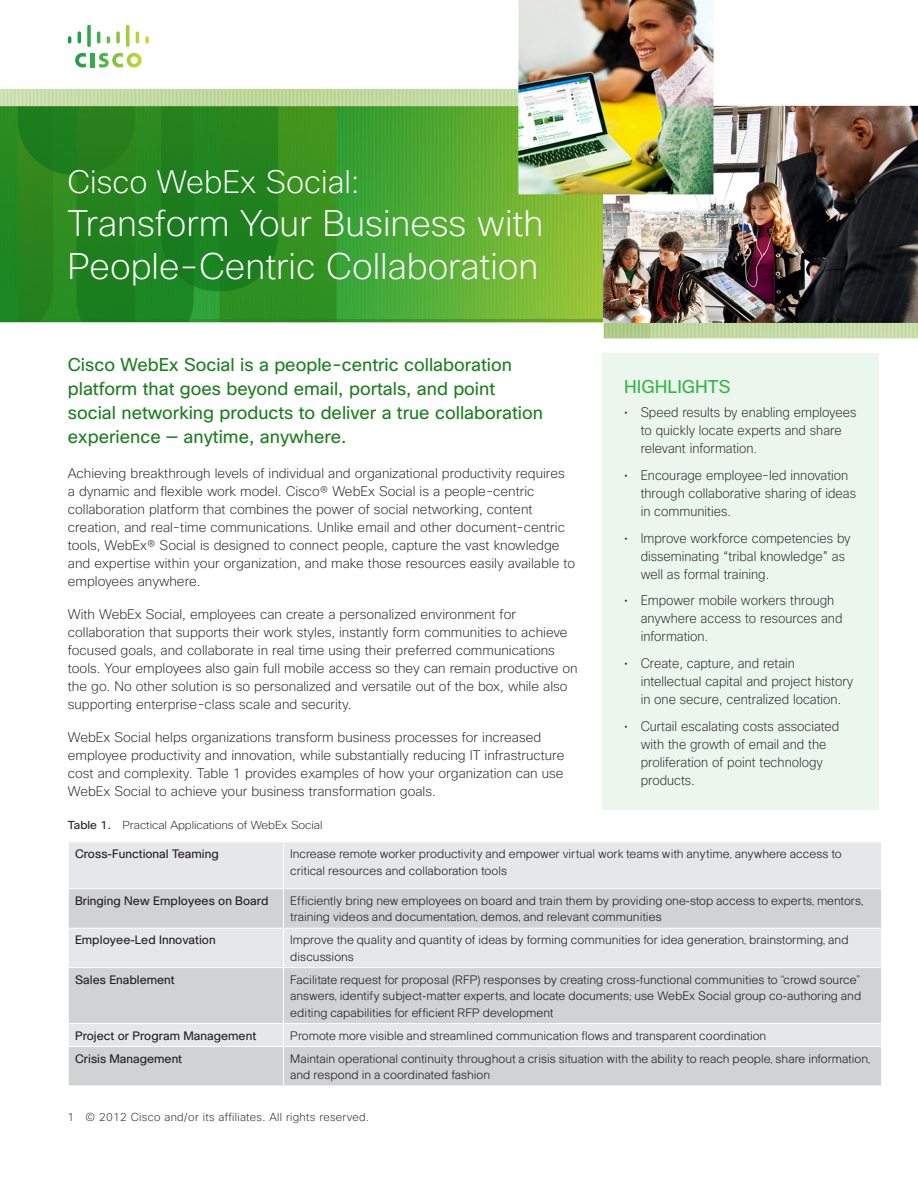
<style>
.page{position:relative;width:918px;height:1188px;background:#fff}
.page>*{position:absolute;margin:0;border:0;box-sizing:border-box;transform-origin:0 0}
.Head_1{font:200 36px/43.2px "Cisco Sans";color:#fff}
.Head_1-2{font:200 31.5px "Cisco Sans";color:#fff}
.Intro_2{font:18px/24px "Cisco Sans";color:#1c801e}
.Subhead_1{font:18px "Cisco Sans";color:#37b34a}
.Body_1{font:200 13.5px/18px "Cisco Sans";color:#231f20}
.Body_1_bullets{font:200 13.5px/18px "Cisco Sans";color:#231f20;scale:.95 1}
.CellBody{font:300 12px/16.5px "Cisco";color:#231f20}
.CellBody-2{font:12px "Cisco";color:#231f20}
.Folio{font:200 11.25px "Cisco Sans";letter-spacing:.025em;color:#231f20}
.Caption_head{font:200 11.25px "Cisco Sans";letter-spacing:-.01em;color:#231f20;scale:1.05 1}
.s1{font-weight:400}
</style>
<div class="page">
<img style="left:0;top:0;width:918px;height:810px">
<div style="left:603px;top:354px;width:276px;height:456px;background:#ebf7ed"></div>
<div style="left:69px;top:842px;width:812px;height:46px;background:#e6e7e9"></div>
<svg style="left:69px;top:889px;width:812px;height:197px;background:#d7d8da"></svg>
<hr style="left:283px;top:842px;width:1px;height:46px;background:#fff">
<hr style="left:283px;top:889px;width:1px;height:39px;background:#fff">
<hr style="left:68px;top:928px;width:216px;height:1px;background:#fff">
<hr style="left:284px;top:928px;width:598px;height:1px;background:#fff">
<hr style="left:283px;top:929px;width:1px;height:38px;background:#fff">
<hr style="left:68px;top:967px;width:216px;height:1px;background:#fff">
<hr style="left:284px;top:967px;width:598px;height:1px;background:#fff">
<hr style="left:283px;top:968px;width:1px;height:55px;background:#fff">
<hr style="left:68px;top:1023px;width:216px;height:1px;background:#fff">
<hr style="left:284px;top:1023px;width:598px;height:1px;background:#fff">
<svg style="left:283px;top:1024px;width:1px;height:22px"></svg>
<hr style="left:68px;top:1046px;width:216px;height:1px;background:#fff">
<hr style="left:284px;top:1046px;width:598px;height:1px;background:#fff">
<hr style="left:283px;top:1047px;width:1px;height:39px;background:#fff">
<hr style="left:91px;top:53px;width:3px;height:14px;background:#35ac49">
<svg style="left:75px;top:53px;width:11px;height:15px"></svg>
<svg style="left:99px;top:53px;width:43px;height:15px"></svg>
<svg style="left:68px;top:36px;width:3px;height:8px"></svg>
<svg style="left:78px;top:31px;width:3px;height:13px"></svg>
<svg style="left:87px;top:25px;width:4px;height:22px"></svg>
<svg style="left:97px;top:31px;width:3px;height:13px"></svg>
<svg style="left:107px;top:36px;width:3px;height:8px"></svg>
<svg style="left:116px;top:31px;width:4px;height:13px"></svg>
<svg style="left:126px;top:25px;width:4px;height:22px"></svg>
<svg style="left:136px;top:31px;width:3px;height:13px"></svg>
<svg style="left:145px;top:36px;width:4px;height:8px"></svg>
<p class="Head_1-2" style="left:68px;top:162px;width:294px">Cisco WebEx Social:</p>
<p class="Head_1" style="left:68px;top:202px;width:477px">Transform Your Business with<br>People-Centric Collaboration</p>
<p class="Intro_2" style="left:68px;top:353px;width:477px">Cisco WebEx Social is a people-centric collaboration platform that goes beyond email, portals, and point social networking products to deliver a true collaboration experience — anytime, anywhere.</p>
<p class="Body_1" style="left:68px;top:464px;width:509px">Achieving breakthrough levels of individual and organizational productivity requires a dynamic and flexible work model. Cisco® WebEx Social is a people-centric collaboration platform that combines the power of social networking, content creation, and real-time communications. Unlike email and other document-centric tools, WebEx® Social is designed to connect people, capture the vast knowledge and expertise within your organization, and make those resources easily available to employees anywhere.</p>
<p class="Body_1" style="left:68px;top:605px;width:511px">With WebEx Social, employees can create a personalized environment for collaboration that supports their work styles, instantly form communities to achieve focused goals, and collaborate in real time using their preferred communications tools. Your employees also gain full mobile access so they can remain productive on the go. No other solution is so personalized and versatile out of the box, while also supporting enterprise-class scale and security.</p>
<p class="Body_1" style="left:68px;top:728px;width:498px">WebEx Social helps organizations transform business processes for increased employee productivity and innovation, while substantially reducing IT infrastructure cost and complexity. Table 1 provides examples of how your organization can use WebEx Social to achieve your business transformation goals.</p>
<p class="Subhead_1" style="left:624px;top:376px;width:108px">HIGHLIGHTS</p>
<p class="Body_1_bullets" style="left:641px;top:404px;width:229px;text-indent:-16px">• Speed results by enabling employees to quickly locate experts and share relevant information.</p>
<p class="Body_1_bullets" style="left:641px;top:466px;width:228px;text-indent:-16px">• Encourage employee-led innovation through collaborative sharing of ideas in communities.</p>
<p class="Body_1_bullets" style="left:641px;top:529px;width:222px;text-indent:-16px">• Improve workforce competencies by disseminating “tribal knowledge” as well as formal training.</p>
<p class="Body_1_bullets" style="left:641px;top:591px;width:214px;text-indent:-16px">• Empower mobile workers through anywhere access to resources and information.</p>
<p class="Body_1_bullets" style="left:641px;top:654px;width:225px;text-indent:-16px">• Create, capture, and retain intellectual capital and project history in one secure, centralized location.</p>
<p class="Body_1_bullets" style="left:641px;top:717px;width:211px;text-indent:-16px">• Curtail escalating costs associated with the growth of email and the proliferation of point technology products.</p>
<p class="Caption_head" style="left:68px;top:818px;width:244px"><span class="s1">Table 1.</span> Practical Applications of WebEx Social</p>
<p class="CellBody-2" style="left:75px;top:847px;width:145px">Cross-Functional Teaming</p>
<p class="CellBody" style="left:290px;top:845px;width:553px">Increase remote worker productivity and empower virtual work teams with anytime, anywhere access to critical resources and collaboration tools</p>
<p class="CellBody-2" style="left:75px;top:894px;width:195px">Bringing New Employees on Board</p>
<p class="CellBody" style="left:290px;top:892px;width:574px">Efficiently bring new employees on board and train them by providing one-stop access to experts, mentors, training videos and documentation, demos, and relevant communities</p>
<p class="CellBody-2" style="left:75px;top:933px;width:142px">Employee-Led Innovation</p>
<p class="CellBody" style="left:290px;top:932px;width:560px">Improve the quality and quantity of ideas by forming communities for idea generation, brainstorming, and discussions</p>
<p class="CellBody-2" style="left:75px;top:973px;width:101px">Sales Enablement</p>
<p class="CellBody" style="left:290px;top:971px;width:573px;text-align:justify">Facilitate request for proposal (RFP) responses by creating cross-functional communities to “crowd source” answers, identify subject-matter experts, and locate documents; use WebEx Social group co-authoring and editing capabilities for efficient RFP development</p>
<p class="CellBody-2" style="left:75px;top:1029px;width:183px">Project or Program Management</p>
<p class="CellBody" style="left:290px;top:1027px;width:478px">Promote more visible and streamlined communication flows and transparent coordination</p>
<p class="CellBody-2" style="left:75px;top:1051px;width:109px">Crisis Management</p>
<p class="CellBody" style="left:290px;top:1050px;width:581px">Maintain operational continuity throughout a crisis situation with the ability to reach people, share information, and respond in a coordinated fashion</p>
<p class="Folio" style="left:68px;top:1109px;width:303px">1 © 2012 Cisco and/or its affiliates. All rights reserved.</p>
</div>
